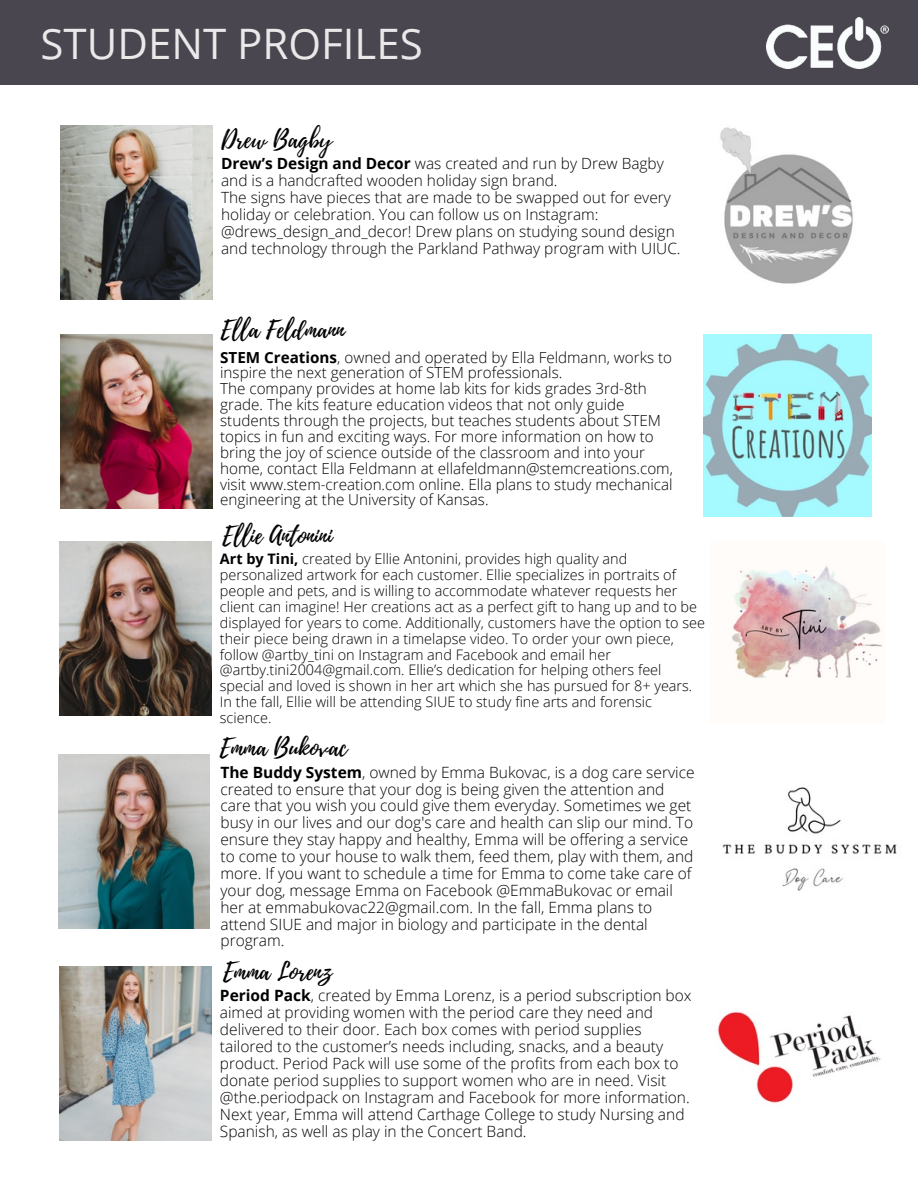
<style>
.page{position:relative;width:918px;height:1188px;background:#fff}
.page>*{position:absolute;margin:0;border:0;box-sizing:border-box;transform-origin:0 0}
.t1{font:42px "Open Sans";color:#e9e9e9}
.t2{font:24px "Playlist Script";color:#000}
.t3{font:300 15.45px/17px "Open Sans";color:#000}
.t4{font:300 15.3px/15.9px "Open Sans";color:#000}
.t5{font:300 14.4px/15.9px "Open Sans";color:#000}
.s1{font-weight:700}
</style>
<div class="page">
<img style="left:60px;top:125px;width:152px;height:175px">
<img style="left:722px;top:787px;width:175px;height:104px">
<img style="left:60px;top:335px;width:152px;height:174px">
<img style="left:60px;top:541px;width:151px;height:175px">
<img style="left:58px;top:754px;width:152px;height:175px">
<img style="left:60px;top:967px;width:151px;height:174px">
<img style="left:720px;top:127px;width:133px;height:157px">
<img style="left:703px;top:335px;width:169px;height:182px">
<img style="left:731px;top:566px;width:151px;height:113px">
<img style="left:718px;top:1012px;width:163px;height:92px">
<div style="left:0;top:0;width:918px;height:84px;background:#494650"></div>
<img style="left:767px;top:17px;width:121px;height:51px">
<h1 class="t1" style="left:41px;top:14px;width:384px">STUDENT PROFILES</h1>
<h2 class="t2" style="left:222px;top:122px;width:112px">Drew Bagby</h2>
<p class="t3" style="left:221px;top:155px;width:461px"><span class="s1">Drew’s Design and Decor</span> was created and run by Drew Bagby and is a handcrafted wooden holiday sign brand.<br>The signs have pieces that are made to be swapped out for every holiday or celebration. You can follow us on Instagram: @drews_design_and_decor! Drew plans on studying sound design and technology through the Parkland Pathway program with UIUC.</p>
<h2 class="t2" style="left:221px;top:313px;width:125px">Ella Feldmann</h2>
<p class="t4" style="left:220px;top:349px;width:454px"><span class="s1">STEM Creations</span>, owned and operated by Ella Feldmann, works to inspire the next generation of STEM professionals.<br>The company provides at home lab kits for kids grades 3rd-8th grade. The kits feature education videos that not only guide students through the projects, but teaches students about STEM topics in fun and exciting ways. For more information on how to bring the joy of science outside of the classroom and into your home, contact Ella Feldmann at ellafeldmann@stemcreations.com, visit www.stem-creation.com online. Ella plans to study mechanical engineering at the University of Kansas.</p>
<h2 class="t2" style="left:223px;top:518px;width:111px">Ellie Antonini</h2>
<p class="t5" style="left:220px;top:551px;width:487px"><span class="s1">Art by Tini,</span> created by Ellie Antonini, provides high quality and personalized artwork for each customer. Ellie specializes in portraits of people and pets, and is willing to accommodate whatever requests her client can imagine! Her creations act as a perfect gift to hang up and to be displayed for years to come. Additionally, customers have the option to see their piece being drawn in a timelapse video. To order your own piece, follow @artby_tini on Instagram and Facebook and email her @artby.tini2004@gmail.com. Ellie’s dedication for helping others feel special and loved is shown in her art which she has pursued for 8+ years.<br>In the fall, Ellie will be attending SIUE to study fine arts and forensic science.</p>
<h2 class="t2" style="left:220px;top:731px;width:129px">Emma Bukovac</h2>
<p class="t3" style="left:220px;top:763px;width:476px"><span class="s1">The Buddy System</span>, owned by Emma Bukovac, is a dog care service created to ensure that your dog is being given the attention and care that you wish you could give them everyday. Sometimes we get busy in our lives and our dog's care and health can slip our mind. To ensure they stay happy and healthy, Emma will be offering a service to come to your house to walk them, feed them, play with them, and more. If you want to schedule a time for Emma to come take care of your dog, message Emma on Facebook @EmmaBukovac or email her at emmabukovac22@gmail.com. In the fall, Emma plans to attend SIUE and major in biology and participate in the dental program.</p>
<h2 class="t2" style="left:223px;top:954px;width:110px">Emma Lorenz</h2>
<p class="t3" style="left:220px;top:987px;width:473px"><span class="s1">Period Pack</span>, created by Emma Lorenz, is a period subscription box aimed at providing women with the period care they need and delivered to their door. Each box comes with period supplies tailored to the customer’s needs including, snacks, and a beauty product. Period Pack will use some of the profits from each box to donate period supplies to support women who are in need. Visit @the.periodpack on Instagram and Facebook for more information.<br>Next year, Emma will attend Carthage College to study Nursing and Spanish, as well as play in the Concert Band.</p>
</div>
